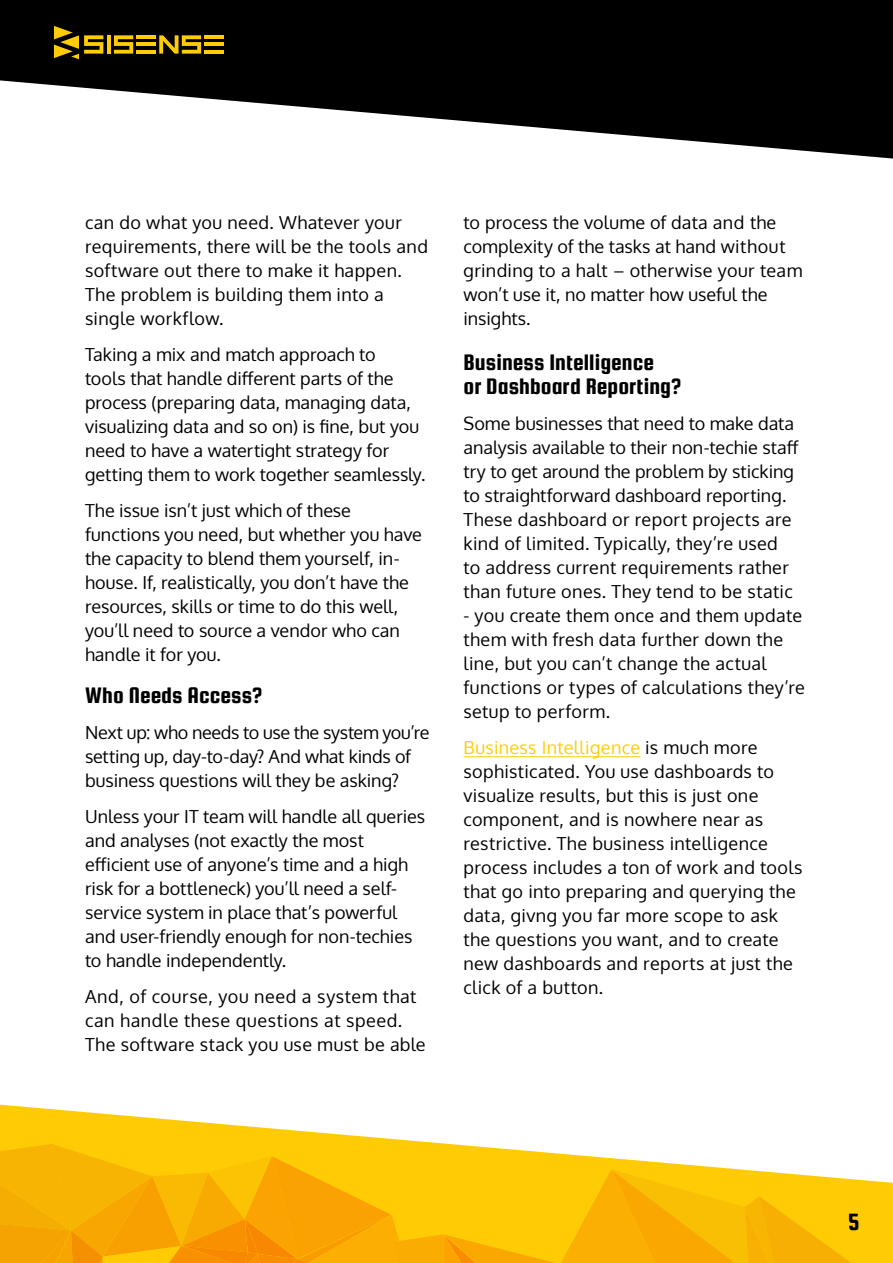
<style>
.page{position:relative;width:893px;height:1263px;background:#fff}
.page>*{position:absolute;margin:0;border:0;box-sizing:border-box;transform-origin:0 0}
.t1{font:25.2px "Squada One";color:#000}
.t2{font:24px/24px "Squada One";color:#000}
.t3{font:18px/24px "Oxygen";letter-spacing:.01em;color:#000}
.t4{font:18px/24px "Oxygen";letter-spacing:-.01em;color:#000}
.t5{font:18px/24px "Oxygen";letter-spacing:.03em;color:#000}
.s1{color:#ffcd03}
</style>
<div class="page">
<svg style="left:0;top:0;width:893px;height:159px;fill:#000"></svg>
<svg style="left:0;top:1105px;width:893px;height:158px"></svg>
<img style="left:208px;top:1156px;width:37px;height:63px">
<img style="left:245px;top:1156px;width:27px;height:98px">
<img style="left:208px;top:1219px;width:37px;height:27px">
<img style="left:245px;top:1219px;width:13px;height:33px">
<img style="left:447px;top:1234px;width:113px;height:29px">
<img style="left:244px;top:1246px;width:4px;height:6px">
<img style="left:244px;top:1252px;width:14px;height:2px">
<img style="left:103px;top:1246px;width:141px;height:17px">
<img style="left:560px;top:1169px;width:51px;height:94px">
<img style="left:611px;top:1169px;width:138px;height:94px">
<img style="left:152px;top:1172px;width:56px;height:74px">
<img style="left:152px;top:1176px;width:29px;height:80px">
<img style="left:778px;top:1196px;width:72px;height:67px">
<img style="left:76px;top:1256px;width:27px;height:7px">
<img style="left:71px;top:1256px;width:5px;height:7px">
<img style="left:71px;top:1144px;width:81px;height:32px">
<img style="left:71px;top:1176px;width:81px;height:80px">
<img style="left:0;top:1144px;width:71px;height:13px">
<img style="left:244px;top:1254px;width:14px;height:9px">
<img style="left:258px;top:1254px;width:14px;height:9px">
<img style="left:263px;top:1259px;width:35px;height:3px">
<img style="left:263px;top:1262px;width:35px;height:1px">
<div style="left:0;top:1230px;width:71px;height:33px;background:#f4a302"></div>
<div style="left:0;top:1157px;width:71px;height:73px;background:#f7b403"></div>
<img style="left:272px;top:1156px;width:120px;height:103px">
<img style="left:298px;top:1215px;width:10px;height:48px">
<img style="left:308px;top:1215px;width:139px;height:48px">
<img style="left:392px;top:1234px;width:55px;height:29px">
<img style="left:745px;top:1196px;width:33px;height:67px">
<hr style="left:107px;top:35px;width:4px;height:19px;background:#ffcc05">
<hr style="left:137px;top:35px;width:19px;height:4px;background:#ffcc05">
<hr style="left:137px;top:42px;width:19px;height:4px;background:#ffcc05">
<hr style="left:137px;top:50px;width:19px;height:4px;background:#ffcc05">
<hr style="left:205px;top:35px;width:19px;height:4px;background:#ffcc05">
<hr style="left:205px;top:42px;width:19px;height:4px;background:#ffcc05">
<hr style="left:205px;top:50px;width:19px;height:4px;background:#ffcc05">
<svg style="left:114px;top:35px;width:19px;height:19px"></svg>
<svg style="left:159px;top:35px;width:42px;height:19px"></svg>
<svg style="left:54px;top:26px;width:49px;height:33px;background:#655101"></svg>
<hr style="left:463px;top:756px;width:177px;height:1px;background:#ffcd03">
<p class="t3" style="left:85px;top:211px;width:344px">can do what you need. Whatever your requirements, there will be the tools and software out there to make it happen.<br>The problem is building them into a single workflow.</p>
<p class="t3" style="left:85px;top:343px;width:342px">Taking a mix and match approach to<br>tools that handle different parts of the process (preparing data, managing data, visualizing data and so on) is fine, but you need to have a watertight strategy for getting them to work together seamlessly.</p>
<p class="t3" style="left:85px;top:498px;width:338px">The issue isn’t just which of these functions you need, but whether you have the capacity to blend them yourself, in&shy;house. If, realistically, you don’t have the resources, skills or time to do this well, you’ll need to source a vendor who can handle it for you.</p>
<h2 class="t2" style="left:85px;top:683px;width:179px">Who Needs Access?</h2>
<p class="t4" style="left:85px;top:721px;width:346px">Next up: who needs to use the system you’re setting up, day-to-day? And what kinds of business questions will they be asking?</p>
<p class="t3" style="left:85px;top:805px;width:342px">Unless your IT team will handle all queries and analyses (not exactly the most efficient use of anyone’s time and a high risk for a bottleneck) you’ll need a self&shy;service system in place that’s powerful and user-friendly enough for non-techies to handle independently.</p>
<p class="t5" style="left:85px;top:984px;width:342px">And, of course, you need a system that can handle these questions at speed.<br>The software stack you use must be able</p>
<p class="t3" style="left:463px;top:211px;width:340px">to process the volume of data and the complexity of the tasks at hand without grinding to a halt – otherwise your team won’t use it, no matter how useful the insights.</p>
<h2 class="t2" style="left:463px;top:350px;width:219px">Business Intelligence<br>or Dashboard Reporting?</h2>
<p class="t3" style="left:463px;top:412px;width:337px">Some businesses that need to make data analysis available to their non-techie staff try to get around the problem by sticking to straightforward dashboard reporting.<br>These dashboard or report projects are kind of limited. Typically, they’re used to address current requirements rather than future ones. They tend to be static</p>
<p class="t3" style="left:463px;top:603px;width:343px">- you create them once and them update them with fresh data further down the line, but you can’t change the actual functions or types of calculations they’re setup to perform.</p>
<p class="t3" style="left:463px;top:735px;width:341px"><span class="s1">Business Intelligence</span> is much more sophisticated. You use dashboards to visualize results, but this is just one component, and is nowhere near as restrictive. The business intelligence process includes a ton of work and tools that go into preparing and querying the data, givng you far more scope to ask the questions you want, and to create new dashboards and reports at just the click of a button.</p>
<h1 class="t1" style="left:848px;top:1208px;width:13px">5</h1>
</div>
